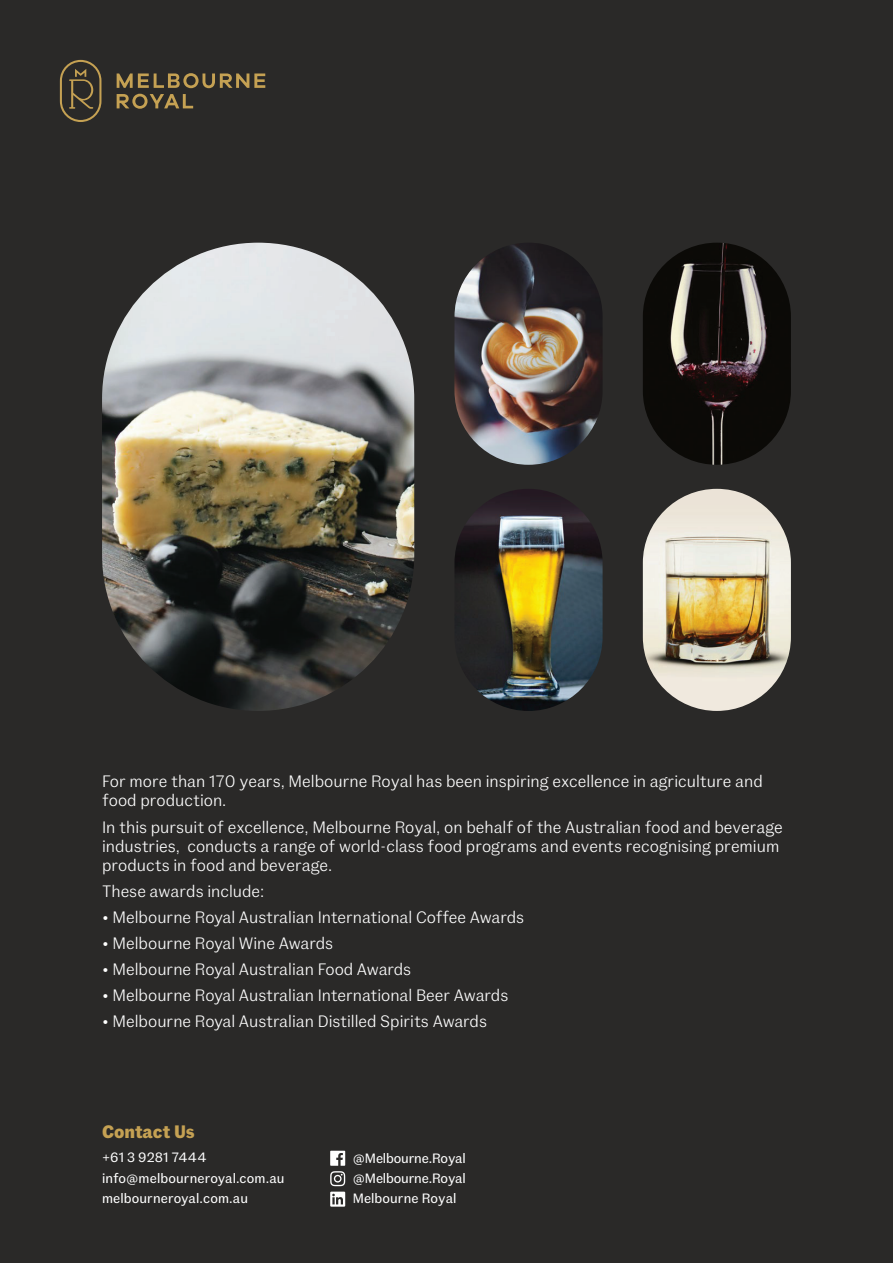
<style>
.page{position:relative;width:893px;height:1263px;background:#2a2928}
.page>*{position:absolute;margin:0;border:0;box-sizing:border-box;transform-origin:0 0}
.t1{font:700 18px "Fann Grotesque Pro";letter-spacing:-.01em;color:#c5a153}
.t2{font:16.5px/19.4px "Fann Grotesque Pro";color:#fff}
.t3{font:13.5px/20.4px "Fann Grotesque Pro";letter-spacing:.005em;color:#fff}
</style>
<div class="page">
<img style="left:102px;top:243px;width:312px;height:468px;border-radius:156px">
<img style="left:454px;top:243px;width:149px;height:222px;border-radius:74px">
<img style="left:643px;top:243px;width:148px;height:222px;border-radius:74px">
<img style="left:454px;top:489px;width:149px;height:222px;border-radius:74px">
<img style="left:643px;top:489px;width:148px;height:222px;border-radius:74px">
<svg style="left:60px;top:60px;width:205px;height:62px"></svg>
<svg style="left:330px;top:1151px;width:15px;height:56px"></svg>
<p class="t2" style="left:102px;top:771px;width:662px">For more than 170 years, Melbourne Royal has been inspiring excellence in agriculture and food production.</p>
<p class="t2" style="left:102px;top:817px;width:682px">In this pursuit of excellence, Melbourne Royal, on behalf of the Australian food and beverage industries, conducts a range of world-class food programs and events recognising premium products in food and beverage.</p>
<p class="t2" style="left:102px;top:882px;width:164px">These awards include:</p>
<p class="t2" style="left:102px;top:908px;width:424px">• Melbourne Royal Australian International Coffee Awards</p>
<p class="t2" style="left:102px;top:934px;width:233px">• Melbourne Royal Wine Awards</p>
<p class="t2" style="left:102px;top:959px;width:311px">• Melbourne Royal Australian Food Awards</p>
<p class="t2" style="left:102px;top:985px;width:408px">• Melbourne Royal Australian International Beer Awards</p>
<p class="t2" style="left:102px;top:1011px;width:386px">• Melbourne Royal Australian Distilled Spirits Awards</p>
<p class="t1" style="left:102px;top:1120px;width:94px">Contact Us</p>
<p class="t3" style="left:102px;top:1148px;width:184px">+61 3 9281 7444 info@melbourneroyal.com.au melbourneroyal.com.au</p>
<p class="t3" style="left:353px;top:1148px;width:115px;text-align:justify">@Melbourne.Royal @Melbourne.Royal Melbourne Royal</p>
</div>
